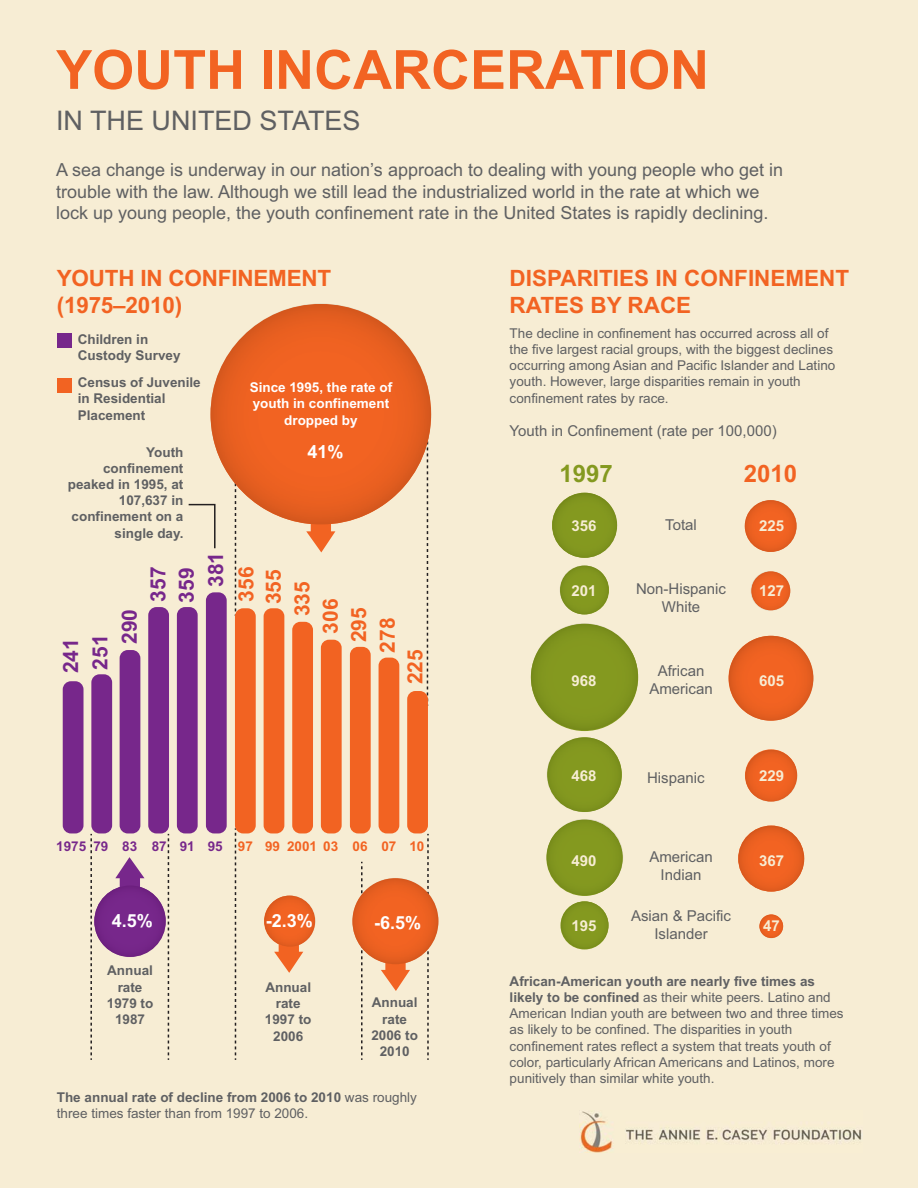
<style>
.page{position:relative;width:918px;height:1188px;background:#f7edd4}
.page>*{position:absolute;margin:0;border:0;box-sizing:border-box;transform-origin:0 0}
.t1{font:700 54px "Arial";color:#f26322}
.t2{font:27px "Arial";color:#5f6062}
.t3{font:700 24px "Arial";color:#f26322}
.t4{font:700 24px "Arial";color:#84991f}
.t5{font:700 22.5px/27px "Arial";color:#f26322}
.t6{font:700 21px "Arial";color:#f26322}
.t7{font:700 21px "Arial";color:#77278b}
.t8{font:18px/21.6px "Arial";color:#5f6062}
.t9{font:700 18px "Arial";color:#fff}
.t10{font:15px/18px "Arial";color:#5f6062;text-align:center}
.t11{font:700 15px "Arial";color:#f7edd4}
.t12{font:13.5px/16.2px "Arial";color:#5f6062}
.t13{font:700 13.5px/16.2px "Arial";color:#5f6062;text-align:center}
.t14{font:700 13.5px/16.2px "Arial";color:#fff;text-align:center}
.t15{font:700 13.5px "Arial";color:#f26322}
.t16{font:700 13.5px "Arial";color:#77278b}
.s1{color:#77278b}
.s2{font-weight:700}
</style>
<div class="page">
<img style="left:729px;top:636px;width:84px;height:85px">
<img style="left:745px;top:500px;width:52px;height:52px">
<img style="left:745px;top:750px;width:52px;height:52px">
<img style="left:738px;top:826px;width:66px;height:66px">
<img style="left:759px;top:915px;width:24px;height:23px">
<img style="left:751px;top:571px;width:39px;height:39px">
<img style="left:531px;top:624px;width:107px;height:106px">
<img style="left:552px;top:493px;width:65px;height:65px">
<img style="left:547px;top:737px;width:75px;height:75px">
<img style="left:547px;top:820px;width:76px;height:75px">
<img style="left:561px;top:901px;width:47px;height:48px">
<img style="left:560px;top:566px;width:49px;height:48px">
<svg style="left:235px;top:524px;width:1px;height:88px"></svg>
<svg style="left:235px;top:828px;width:1px;height:232px"></svg>
<svg style="left:90px;top:834px;width:2px;height:226px"></svg>
<svg style="left:168px;top:834px;width:1px;height:226px"></svg>
<svg style="left:361px;top:862px;width:2px;height:198px"></svg>
<svg style="left:427px;top:834px;width:2px;height:226px"></svg>
<div style="left:63px;top:681px;width:21px;height:152px;background:#77278b;border-radius:8px"></div>
<div style="left:91px;top:674px;width:21px;height:159px;background:#77278b;border-radius:8px"></div>
<div style="left:120px;top:650px;width:20px;height:183px;background:#77278b;border-radius:8px"></div>
<div style="left:148px;top:607px;width:21px;height:226px;background:#77278b;border-radius:8px"></div>
<div style="left:177px;top:607px;width:21px;height:226px;background:#77278b;border-radius:8px"></div>
<div style="left:206px;top:592px;width:21px;height:241px;background:#77278b;border-radius:8px"></div>
<div style="left:235px;top:608px;width:21px;height:225px;background:#f26322;border-radius:8px"></div>
<div style="left:264px;top:608px;width:20px;height:225px;background:#f26322;border-radius:8px"></div>
<div style="left:292px;top:622px;width:21px;height:211px;background:#f26322;border-radius:8px"></div>
<div style="left:321px;top:640px;width:21px;height:193px;background:#f26322;border-radius:8px"></div>
<div style="left:350px;top:647px;width:21px;height:186px;background:#f26322;border-radius:8px"></div>
<div style="left:379px;top:658px;width:20px;height:175px;background:#f26322;border-radius:8px"></div>
<div style="left:407px;top:691px;width:21px;height:142px;background:#f26322;border-radius:8px"></div>
<svg style="left:115px;top:857px;width:30px;height:29px"></svg>
<img style="left:94px;top:886px;width:72px;height:71px">
<svg style="left:274px;top:947px;width:29px;height:26px"></svg>
<img style="left:264px;top:896px;width:51px;height:51px">
<svg style="left:381px;top:964px;width:29px;height:27px"></svg>
<img style="left:353px;top:878px;width:85px;height:86px">
<svg style="left:306px;top:524px;width:29px;height:28px"></svg>
<svg style="left:427px;top:525px;width:1px;height:173px"></svg>
<img style="left:211px;top:304px;width:220px;height:220px">
<svg style="left:188px;top:503px;width:28px;height:46px"></svg>
<div style="left:57px;top:333px;width:15px;height:15px;background:#77278b"></div>
<div style="left:57px;top:378px;width:15px;height:15px;background:#f26322"></div>
<img style="left:579px;top:1111px;width:283px;height:41px">
<p class="t1" style="left:56px;top:50px;width:654px">YOUTH INCARCERATION</p>
<p class="t2" style="left:56px;top:111px;width:306px">IN THE UNITED STATES</p>
<p class="t8" style="left:56px;top:161px;width:729px">A sea change is underway in our nation’s approach to dealing with young people who get in trouble with the law. Although we still lead the industrialized world in the rate at which we lock up young people, the youth confinement rate in the United States is rapidly declining.</p>
<p class="t5" style="left:57px;top:266px;width:276px">YOUTH IN CONFINEMENT (1975–2010)</p>
<p class="t13" style="left:78px;top:332px;width:104px;text-align:left">Children in<br>Custody Survey</p>
<p class="t13" style="left:78px;top:376px;width:125px;text-align:left">Census of Juvenile in Residential<br>Placement</p>
<p class="t14" style="left:250px;top:381px;width:144px">Since 1995, the rate of youth in confinement dropped by</p>
<p class="t13" style="left:146px;top:445px;width:39px">Youth</p>
<p class="t9" style="left:307px;top:445px;width:38px">41%</p>
<p class="t13" style="left:68px;top:461px;width:117px;text-align:right">confinement peaked in 1995, at<br>107,637 in confinement on a single day.</p>
<p class="t7" style="left:63px;top:673px;width:37px;rotate:-90deg">241</p>
<p class="t7" style="left:93px;top:670px;width:37px;rotate:-90deg">251</p>
<p class="t7" style="left:122px;top:644px;width:37px;rotate:-90deg">290</p>
<p class="t7" style="left:150px;top:602px;width:37px;rotate:-90deg">357</p>
<p class="t7" style="left:179px;top:603px;width:37px;rotate:-90deg">359</p>
<p class="t7" style="left:208px;top:587px;width:37px;rotate:-90deg">381</p>
<p class="t6" style="left:239px;top:602px;width:37px;rotate:-90deg">356</p>
<p class="t6" style="left:266px;top:604px;width:37px;rotate:-90deg">355</p>
<p class="t6" style="left:294px;top:616px;width:37px;rotate:-90deg">335</p>
<p class="t6" style="left:323px;top:634px;width:37px;rotate:-90deg">306</p>
<p class="t6" style="left:351px;top:642px;width:37px;rotate:-90deg">295</p>
<p class="t6" style="left:380px;top:653px;width:37px;rotate:-90deg">278</p>
<p class="t6" style="left:408px;top:684px;width:37px;rotate:-90deg">225</p>
<p class="t16" style="left:56px;top:841px;width:32px">1975</p>
<p class="t15" style="left:93px;top:841px;width:332px"><span class="s1">79 83 87 91 95</span> 97 99 2001 03 06 07 10</p>
<p class="t9" style="left:112px;top:914px;width:43px">4.5%</p>
<p class="t9" style="left:266px;top:915px;width:49px">-2.3%</p>
<p class="t9" style="left:374px;top:916px;width:49px">-6.5%</p>
<p class="t13" style="left:107px;top:964px;width:48px">Annual rate<br>1979 to<br>1987</p>
<p class="t13" style="left:265px;top:981px;width:48px">Annual rate<br>1997 to<br>2006</p>
<p class="t13" style="left:371px;top:996px;width:48px">Annual rate<br>2006 to<br>2010</p>
<p class="t12" style="left:57px;top:1090px;width:362px"><span class="s2">The annual rate of decline from 2006 to 2010</span> was roughly three times faster than from 1997 to 2006.</p>
<p class="t5" style="left:510px;top:266px;width:341px">DISPARITIES IN CONFINEMENT<br>RATES BY RACE</p>
<p class="t12" style="left:510px;top:326px;width:327px">The decline in confinement has occurred across all of the five largest racial groups, with the biggest declines occurring among Asian and Pacific Islander and Latino youth. However, large disparities remain in youth confinement rates by race.</p>
<p class="t10" style="left:510px;top:423px;width:269px">Youth in Confinement (rate per 100,000)</p>
<p class="t4" style="left:560px;top:464px;width:55px">1997</p>
<p class="t3" style="left:744px;top:464px;width:55px">2010</p>
<p class="t11" style="left:571px;top:521px;width:27px">356</p>
<p class="t10" style="left:665px;top:517px;width:33px">Total</p>
<p class="t11" style="left:759px;top:521px;width:27px">225</p>
<p class="t11" style="left:571px;top:586px;width:27px">201</p>
<p class="t10" style="left:636px;top:581px;width:92px">Non-Hispanic<br>White</p>
<p class="t11" style="left:759px;top:586px;width:27px">127</p>
<p class="t11" style="left:571px;top:675px;width:27px">968</p>
<p class="t10" style="left:649px;top:664px;width:65px">African<br>American</p>
<p class="t11" style="left:759px;top:675px;width:27px">605</p>
<p class="t11" style="left:571px;top:770px;width:27px">468</p>
<p class="t10" style="left:647px;top:771px;width:59px">Hispanic</p>
<p class="t11" style="left:759px;top:770px;width:27px">229</p>
<p class="t11" style="left:571px;top:856px;width:27px">490</p>
<p class="t11" style="left:571px;top:921px;width:27px">195</p>
<p class="t10" style="left:649px;top:850px;width:65px">American<br>Indian</p>
<p class="t10" style="left:631px;top:908px;width:102px">Asian &amp; Pacific<br>Islander</p>
<p class="t11" style="left:759px;top:856px;width:27px">367</p>
<p class="t11" style="left:763px;top:921px;width:18px">47</p>
<p class="t12" style="left:510px;top:974px;width:335px"><span class="s2">African-American youth are nearly five times as likely to be confined</span> as their white peers. Latino and American Indian youth are between two and three times as likely to be confined. The disparities in youth confinement rates reflect a system that treats youth of color, particularly African Americans and Latinos, more punitively than similar white youth.</p>
</div>
